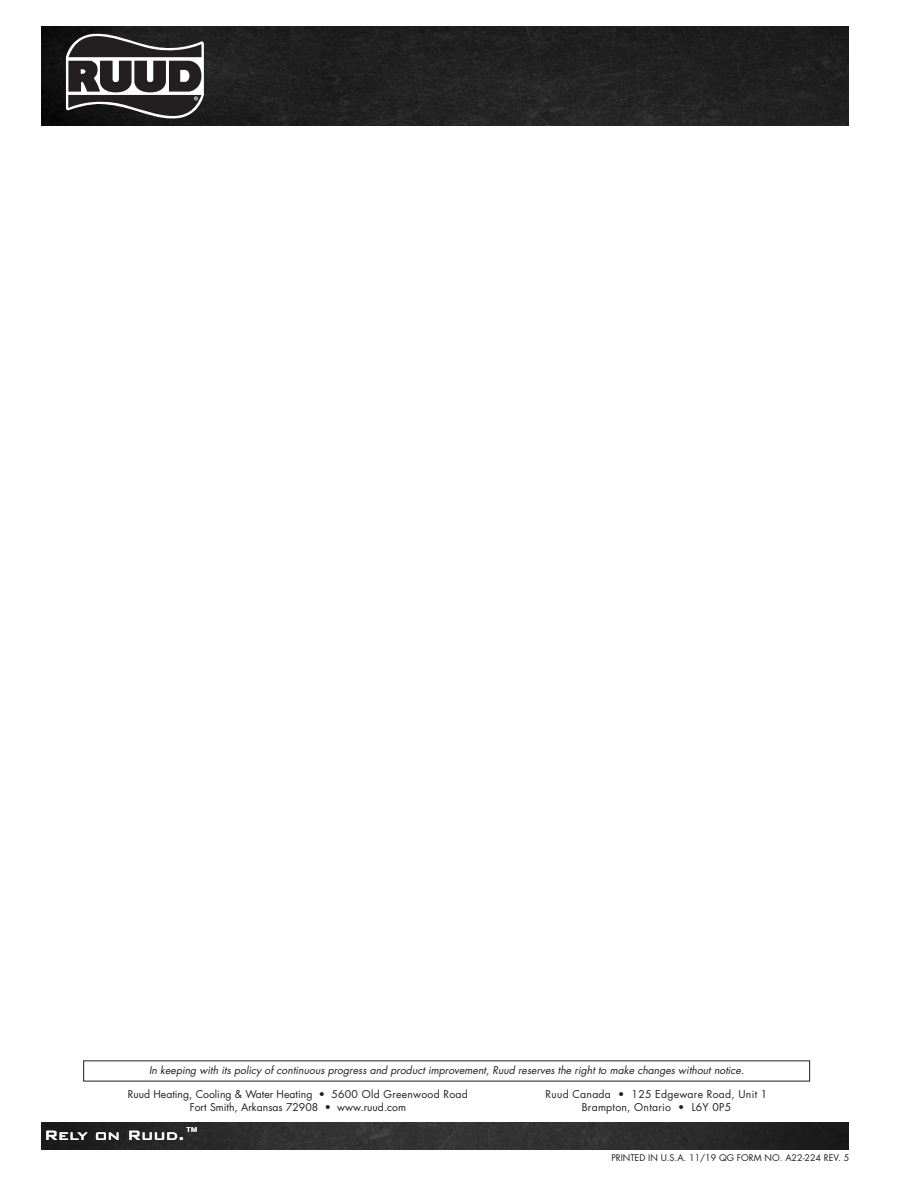
<style>
.page{position:relative;width:918px;height:1188px;background:#fff}
.page>*{position:absolute;margin:0;border:0;box-sizing:border-box;transform-origin:0 0}
.t1{font:500 18px "Bank Gothic BT";color:#fff}
.t2{font:italic 10.5px "Futura";color:#231f20}
.t3{font:10.5px "Futura";color:#231f20}
.t4{font:10.5px "Futura";letter-spacing:.025em;color:#231f20}
.t5{font:9px "Futura";color:#231f20}
</style>
<div class="page">
<img style="left:42px;top:27px;width:807px;height:99px">
<svg style="left:66px;top:34px;width:138px;height:84px"></svg>
<img style="left:42px;top:1122px;width:807px;height:27px">
<p class="t2" style="left:149px;top:1065px;width:599px">In keeping with its policy of continuous progress and product improvement, Ruud reserves the right to make changes without notice.</p>
<p class="t3" style="left:128px;top:1089px;width:342px">Ruud Heating, Cooling &amp; Water Heating • 5600 Old Greenwood Road</p>
<p class="t3" style="left:190px;top:1102px;width:218px">Fort Smith, Arkansas 72908 • www.ruud.com</p>
<p class="t4" style="left:546px;top:1089px;width:223px">Ruud Canada • 125 Edgeware Road, Unit 1</p>
<p class="t4" style="left:582px;top:1102px;width:151px">Brampton, Ontario • L6Y 0P5</p>
<p class="t1" style="left:44px;top:1123px;width:157px">Rely on Ruud.™</p>
<p class="t5" style="left:611px;top:1153px;width:239px">PRINTED IN U.S.A. 11/19 QG FORM NO. A22-224 REV. 5</p>
</div>
